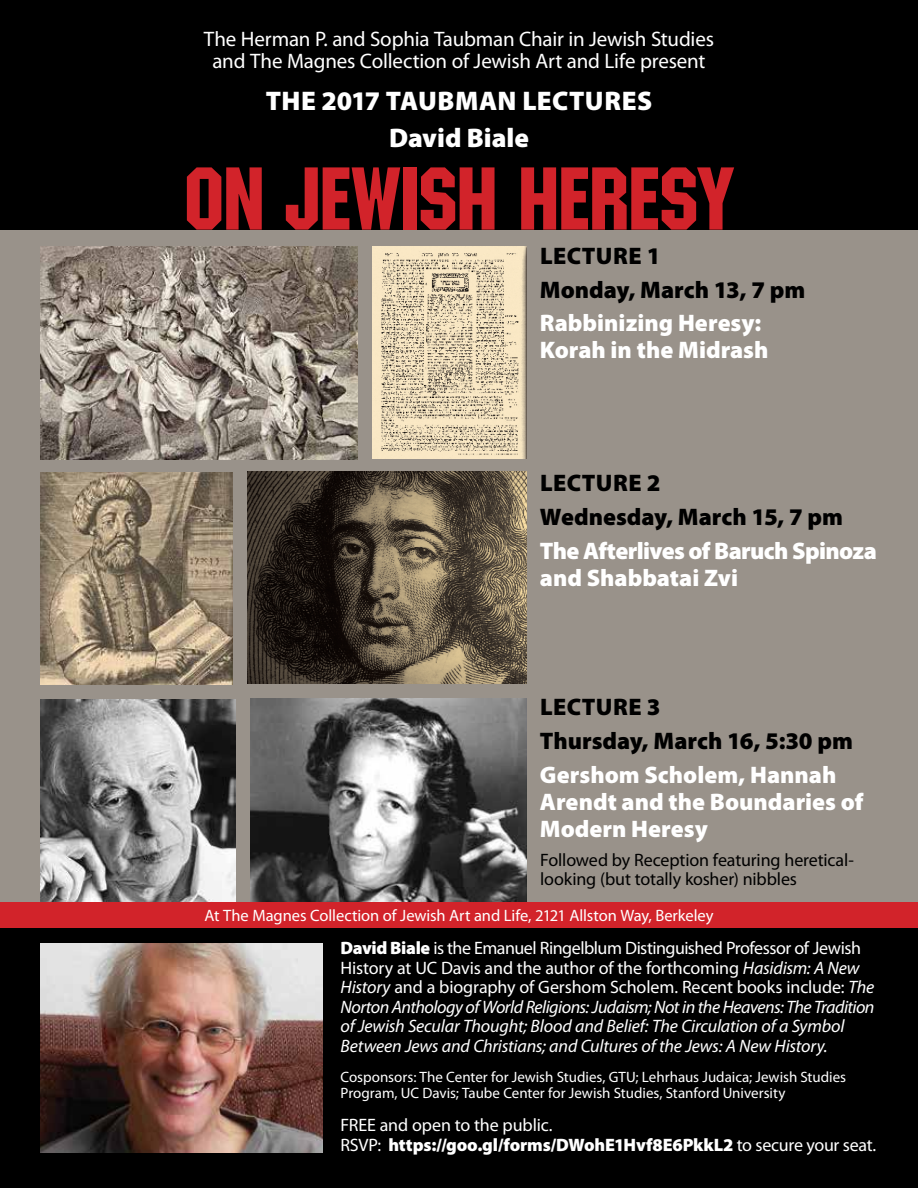
<style>
.page{position:relative;width:918px;height:1188px;background:#99928a}
.page>*{position:absolute;margin:0;border:0;box-sizing:border-box;transform-origin:0 0}
.t1{font:87px "Machine TT";letter-spacing:-.015em;color:#d2232a}
.t2{font:900 27px/36.8px "Myriad Pro";letter-spacing:.005em;color:#fff;text-align:center}
.t3{font:900 24px/27px "Myriad Pro";color:#fff}
.t4{font:900 24px/33.8px "Myriad Pro";color:#000}
.t5{font:900 24px/27px "Myriad Pro";letter-spacing:-.025em;color:#fff}
.t6{font:21px/22.5px "Myriad Pro";letter-spacing:-.01em;color:#fff;text-align:center}
.t7{font:italic 18px/19.5px "Myriad Pro";letter-spacing:-.015em;color:#fff}
.t8{font:18px/19.5px "Myriad Pro";letter-spacing:-.01em;color:#fff}
.t9{font:18px/19.5px "Myriad Pro";letter-spacing:-.01em;color:#000}
.t10{font:16.5px "Myriad Pro";letter-spacing:-.005em;color:#fff}
.t11{font:15px/16.5px "Myriad Pro";color:#fff}
.s1{font-weight:900;font-style:normal}
.s2{font-style:normal}
.s3{font-weight:900}
</style>
<div class="page">
<div style="left:0;top:926px;width:918px;height:262px;background:#000"></div>
<div style="left:0;top:0;width:918px;height:230px;background:#000"></div>
<img style="left:40px;top:943px;width:283px;height:209px">
<img style="left:40px;top:247px;width:317px;height:212px">
<img style="left:40px;top:472px;width:193px;height:213px">
<img style="left:40px;top:699px;width:196px;height:203px">
<img style="left:372px;top:246px;width:155px;height:213px">
<img style="left:248px;top:472px;width:279px;height:212px">
<img style="left:250px;top:699px;width:277px;height:203px">
<div style="left:0;top:902px;width:918px;height:25px;background:#d2232a"></div>
<p class="t6" style="left:204px;top:27px;width:512px">The Herman P. and Sophia Taubman Chair in Jewish Studies and The Magnes Collection of Jewish Art and Life present</p>
<h2 class="t2" style="left:266px;top:82px;width:388px">THE 2017 TAUBMAN LECTURES<br>David Biale</h2>
<h1 class="t1" style="left:184px;top:147px;width:551px">ON JEWISH HERESY</h1>
<h3 class="t4" style="left:540px;top:238px;width:267px">LECTURE 1<br>Monday, March 13, 7 pm</h3>
<h3 class="t3" style="left:540px;top:309px;width:230px">Rabbinizing Heresy:<br>Korah in the Midrash</h3>
<h3 class="t4" style="left:540px;top:465px;width:305px">LECTURE 2<br>Wednesday, March 15, 7 pm</h3>
<h3 class="t5" style="left:540px;top:536px;width:339px">The Afterlives of Baruch Spinoza and Shabbatai Zvi</h3>
<h3 class="t4" style="left:540px;top:689px;width:314px">LECTURE 3<br>Thursday, March 16, 5:30 pm</h3>
<h3 class="t3" style="left:540px;top:760px;width:325px">Gershom Scholem, Hannah<br>Arendt and the Boundaries of<br>Modern Heresy</h3>
<p class="t9" style="left:540px;top:850px;width:315px">Followed by Reception featuring heretical&shy;looking (but totally kosher) nibbles</p>
<p class="t10" style="left:205px;top:905px;width:510px">At The Magnes Collection of Jewish Art and Life, 2121 Allston Way, Berkeley</p>
<p class="t7" style="left:341px;top:938px;width:536px"><span class="s1">David Biale</span> <span class="s2">is the Emanuel Ringelblum Distinguished Professor of Jewish History at UC Davis and the author of the forthcoming</span> Hasidism: A New History <span class="s2">and a biography of Gershom Scholem. Recent books include:</span> The Norton Anthology of World Religions: Judaism; Not in the Heavens: The Tradition of Jewish Secular Thought; Blood and Belief: The Circulation of a Symbol Between Jews and Christians; and Cultures of the Jews: A New History.</p>
<p class="t11" style="left:340px;top:1068px;width:507px">Cosponsors: The Center for Jewish Studies, GTU; Lehrhaus Judaica; Jewish Studies<br>Program, UC Davis; Taube Center for Jewish Studies, Stanford University</p>
<p class="t8" style="left:340px;top:1115px;width:537px">FREE and open to the public.<br>RSVP: <span class="s3">https://goo.gl/forms/DWohE1Hvf8E6PkkL2</span> to secure your seat.</p>
</div>
